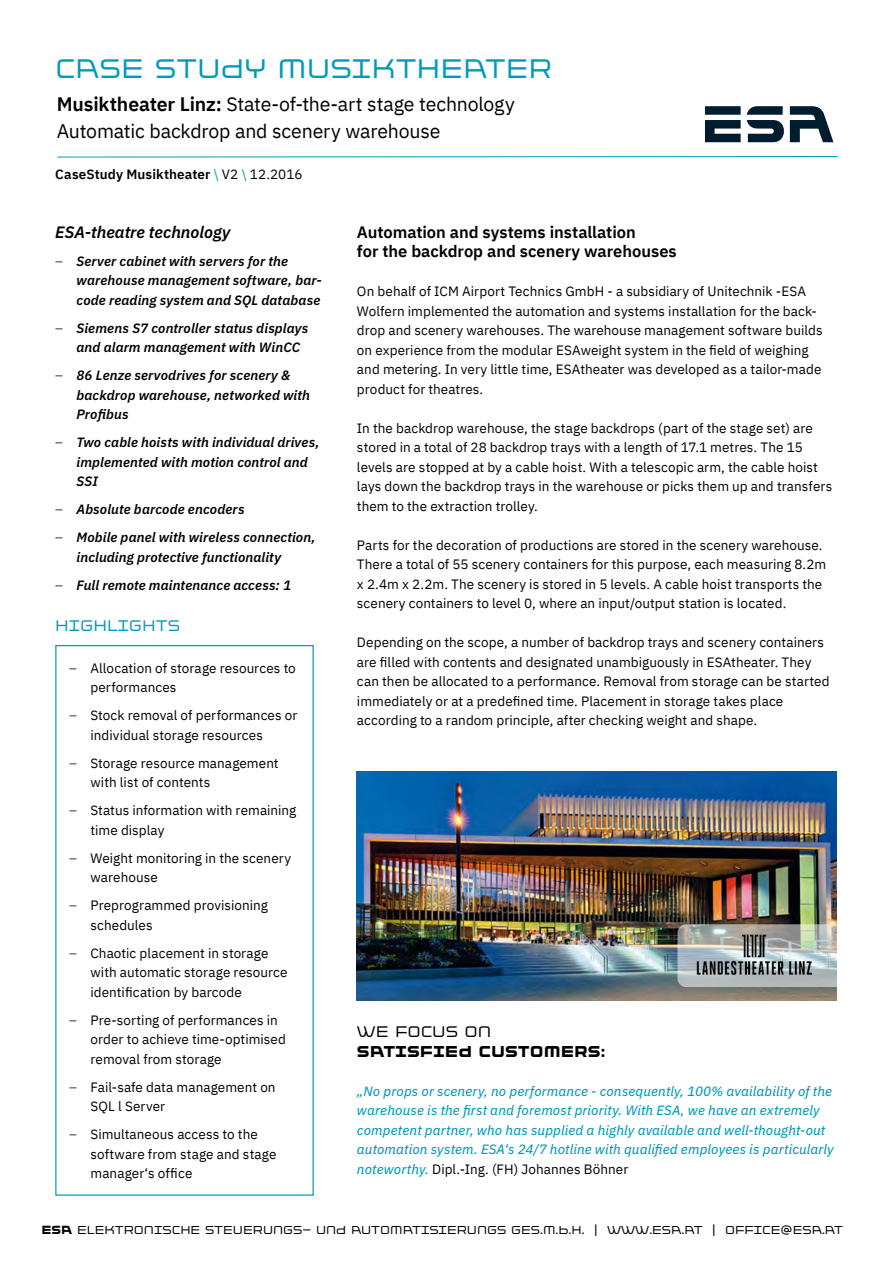
<style>
.page{position:relative;width:893px;height:1263px;background:#fff}
.page>*{position:absolute;margin:0;border:0;box-sizing:border-box;transform-origin:0 0}
.HL_12{font:300 31.5px "ES Aplay";color:#009bb9}
.HL_12-2{font:19.5px/27px "IBM Plex Sans";letter-spacing:-.01em;color:#000}
.t1{font:900 18px/19.5px "ES Aplay";color:#000}
.t2{font:300 18px "ES Aplay";color:#009bb9}
.Fließtext_Fr__9pt{font:600 16.5px/19.5px "IBM Plex Sans";color:#000}
.Fließtext_Fr__9pt-2{font:italic 600 16.5px "IBM Plex Sans";color:#000}
.Fließtext_Fr__9pt-3{font:13.5px/19.5px "IBM Plex Sans";letter-spacing:.005em;color:#000}
.t3{font:italic 600 13.5px/19.5px "IBM Plex Sans";letter-spacing:.01em;color:#000}
.Fließtext_Fr__9pt-4{font:italic 13.5px/19.5px "IBM Plex Sans Text";letter-spacing:.005em;color:#009bb9}
.t4{font:300 13.5px "ES Aplay";color:#000}
.Fließtext_Fr__9pt-5{font:600 13.5px "IBM Plex Sans";letter-spacing:.005em;color:#000}
.s1{font-weight:600}
.s2{font-weight:400;color:#009baf}
.s3{font-weight:400}
.s4{font-weight:300;font-style:normal}
.s5{font-weight:300}
.s6{font-family:"IBM Plex Sans";font-style:normal;color:#000}
.s7{font-weight:900}
</style>
<div class="page">
<svg style="left:57px;top:156px;width:781px;height:2px;background:#81cddb"></svg>
<svg style="left:705px;top:120px;width:36px;height:22px"></svg>
<div style="left:705px;top:106px;width:36px;height:9px;background:#001d2f"></div>
<svg style="left:747px;top:106px;width:37px;height:36px"></svg>
<svg style="left:790px;top:106px;width:43px;height:36px"></svg>
<img style="left:357px;top:771px;width:480px;height:229px">
<svg style="left:677px;top:924px;width:198px;height:63px"></svg>
<img style="left:697px;top:934px;width:114px;height:40px">
<p class="HL_12" style="left:55px;top:54px;width:499px">CASE STUDY MUSIKTHEATER</p>
<p class="HL_12-2" style="left:57px;top:89px;width:459px"><span class="s1">Musiktheater Linz:</span> State-of-the-art stage technology<br>Automatic backdrop and scenery warehouse</p>
<p class="Fließtext_Fr__9pt-5" style="left:55px;top:164px;width:249px">CaseStudy Musiktheater <span class="s2">\</span> <span class="s3">V2</span> <span class="s2">\</span> <span class="s3">12.2016</span></p>
<p class="Fließtext_Fr__9pt-2" style="left:55px;top:219px;width:177px">ESA-theatre technology</p>
<p class="t3" style="left:77px;top:250px;width:247px;text-indent:-21px"><span class="s4">–</span> Server cabinet with servers for the warehouse management software, bar&shy;code reading system and SQL database</p>
<p class="t3" style="left:77px;top:317px;width:233px;text-indent:-21px"><span class="s4">–</span> Siemens S7 controller status displays and alarm management with WinCC</p>
<p class="t3" style="left:77px;top:365px;width:235px;text-indent:-21px"><span class="s4">–</span> 86 Lenze servodrives for scenery &amp; backdrop warehouse, networked with<br>Profibus</p>
<p class="t3" style="left:77px;top:432px;width:244px;text-indent:-21px"><span class="s4">–</span> Two cable hoists with individual drives, implemented with motion control and<br>SSI</p>
<p class="t3" style="left:55px;top:499px;width:191px"><span class="s4">–</span> Absolute barcode encoders</p>
<p class="t3" style="left:77px;top:527px;width:240px;text-indent:-21px"><span class="s4">–</span> Mobile panel with wireless connection, including protective functionality</p>
<p class="t3" style="left:55px;top:574px;width:237px"><span class="s4">–</span> Full remote maintenance access: 1</p>
<p class="t2" style="left:55px;top:618px;width:126px">HIGHLIGHTS</p>
<p class="Fließtext_Fr__9pt-3" style="left:90px;top:657px;width:207px;text-indent:-21px"><span class="s5">–</span> Allocation of storage resources to performances</p>
<p class="Fließtext_Fr__9pt-3" style="left:90px;top:705px;width:209px;text-indent:-21px"><span class="s5">–</span> Stock removal of performances or individual storage resources</p>
<p class="Fließtext_Fr__9pt-3" style="left:90px;top:752px;width:190px;text-indent:-21px"><span class="s5">–</span> Storage resource management with list of contents</p>
<p class="Fließtext_Fr__9pt-3" style="left:90px;top:800px;width:207px;text-indent:-21px"><span class="s5">–</span> Status information with remaining time display</p>
<p class="Fließtext_Fr__9pt-3" style="left:90px;top:847px;width:202px;text-indent:-21px"><span class="s5">–</span> Weight monitoring in the scenery warehouse</p>
<p class="Fließtext_Fr__9pt-3" style="left:90px;top:895px;width:179px;text-indent:-21px"><span class="s5">–</span> Preprogrammed provisioning schedules</p>
<p class="Fließtext_Fr__9pt-3" style="left:90px;top:942px;width:199px;text-indent:-21px"><span class="s5">–</span> Chaotic placement in storage with automatic storage resource identification by barcode</p>
<p class="Fließtext_Fr__9pt-3" style="left:90px;top:1009px;width:197px;text-indent:-21px"><span class="s5">–</span> Pre-sorting of performances in order to achieve time-optimised removal from storage</p>
<p class="Fließtext_Fr__9pt-3" style="left:90px;top:1076px;width:187px;text-indent:-21px"><span class="s5">–</span> Fail-safe data management on<br>SQL l Server</p>
<p class="Fließtext_Fr__9pt-3" style="left:90px;top:1124px;width:188px;text-indent:-21px"><span class="s5">–</span> Simultaneous access to the software from stage and stage manager‘s office</p>
<p class="Fließtext_Fr__9pt" style="left:357px;top:221px;width:321px">Automation and systems installation<br>for the backdrop and scenery warehouses</p>
<p class="Fließtext_Fr__9pt-3" style="left:357px;top:281px;width:467px">On behalf of ICM Airport Technics GmbH - a subsidiary of Unitechnik -ESA Wolfern implemented the automation and systems installation for the back&shy;drop and scenery warehouses. The warehouse management software builds on experience from the modular ESAweight system in the field of weighing and metering. In very little time, ESAtheater was developed as a tailor-made product for theatres.</p>
<p class="Fließtext_Fr__9pt-3" style="left:357px;top:417px;width:477px">In the backdrop warehouse, the stage backdrops (part of the stage set) are stored in a total of 28 backdrop trays with a length of 17.1 metres. The 15 levels are stopped at by a cable hoist. With a telescopic arm, the cable hoist lays down the backdrop trays in the warehouse or picks them up and transfers them to the extraction trolley.</p>
<p class="Fließtext_Fr__9pt-3" style="left:357px;top:534px;width:471px">Parts for the decoration of productions are stored in the scenery warehouse.<br>There a total of 55 scenery containers for this purpose, each measuring 8.2m x 2.4m x 2.2m. The scenery is stored in 5 levels. A cable hoist transports the scenery containers to level 0, where an input/output station is located.</p>
<p class="Fließtext_Fr__9pt-3" style="left:357px;top:632px;width:474px">Depending on the scope, a number of backdrop trays and scenery containers are filled with contents and designated unambiguously in ESAtheater. They can then be allocated to a performance. Removal from storage can be started immediately or at a predefined time. Placement in storage takes place according to a random principle, after checking weight and shape.</p>
<p class="t1" style="left:357px;top:1022px;width:250px"><span class="s5">WE FOCUS ON<br></span>SATISFIED CUSTOMERS:</p>
<p class="Fließtext_Fr__9pt-4" style="left:357px;top:1080px;width:478px">„No props or scenery, no performance - consequently, 100% availability of the warehouse is the first and foremost priority. With ESA, we have an extremely competent partner, who has supplied a highly available and well-thought-out automation system. ESA‘s 24/7 hotline with qualified employees is particularly noteworthy. <span class="s6">Dipl.-Ing. (FH) Johannes Böhner</span></p>
<p class="t4" style="left:41px;top:1224px;width:803px"><span class="s7">ESA</span> ELEKTRONISCHE STEUERUNGS– UND AUTOMATISIERUNGS GES.M.B.H. | WWW.ESA.AT | OFFICE@ESA.AT</p>
</div>
